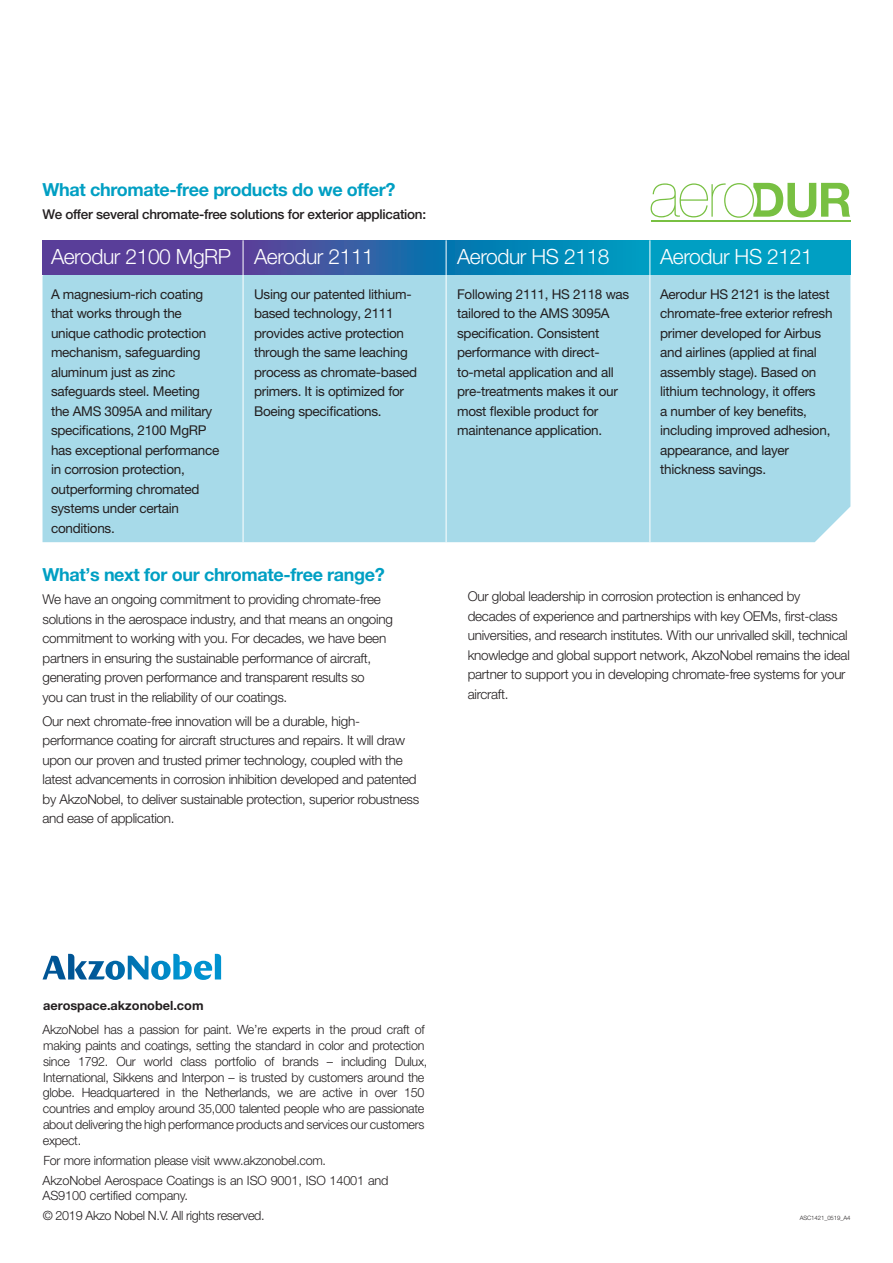
<style>
.page{position:relative;width:893px;height:1263px;background:#fff}
.page>*{position:absolute;margin:0;border:0;box-sizing:border-box;transform-origin:0 0}
.t1{font:300 21px "Helvetica Neue LT Pro";letter-spacing:-.02em;color:#fff}
.t2{font:700 18px "Helvetica Neue LT Pro";letter-spacing:-.02em;color:#009fc3}
.t3{font:300 13.5px/19.5px "Helvetica Neue LT Pro";letter-spacing:-.02em;color:#231f20}
.t4{font:13.5px/19.5px "Helvetica Neue LT Pro";letter-spacing:-.02em;color:#231f20}
.t5{font:500 13.5px "Helvetica Neue LT Pro";letter-spacing:-.02em;color:#231f20}
.t6{font:300 12.75px/15.8px "Helvetica Neue LT Pro";letter-spacing:-.02em;color:#231f20}
.t7{font:700 12.75px "Helvetica Neue LT Pro";color:#231f20}
.t8{font:300 6px "Helvetica Neue LT Pro";letter-spacing:-.01em;color:#231f20}
</style>
<div class="page">
<div style="left:43px;top:274px;width:807px;height:268px;background:#a7dae9"></div>
<svg style="left:43px;top:954px;width:178px;height:26px"></svg>
<svg style="left:651px;top:183px;width:199px;height:35px"></svg>
<hr style="left:651px;top:220px;width:199px;height:2px;background:#78c042">
<svg style="left:43px;top:240px;width:807px;height:34px;background:#2370ad"></svg>
<hr style="left:243px;top:240px;width:1px;height:302px;background:#fff">
<hr style="left:446px;top:240px;width:1px;height:302px;background:#fff">
<hr style="left:649px;top:240px;width:1px;height:302px;background:#fff">
<h2 class="t2" style="left:43px;top:178px;width:354px">What chromate-free products do we offer?</h2>
<p class="t5" style="left:43px;top:207px;width:385px">We offer several chromate-free solutions for exterior application:</p>
<h1 class="t1" style="left:51px;top:243px;width:324px">Aerodur 2100 MgRP Aerodur 2111</h1>
<h1 class="t1" style="left:457px;top:243px;width:154px">Aerodur HS 2118</h1>
<h1 class="t1" style="left:660px;top:243px;width:154px">Aerodur HS 2121</h1>
<p class="t4" style="left:51px;top:284px;width:170px">A magnesium-rich coating that works through the unique cathodic protection mechanism, safeguarding aluminum just as zinc safeguards steel. Meeting the AMS 3095A and military specifications, 2100 MgRP has exceptional performance in corrosion protection, outperforming chromated systems under certain conditions.</p>
<p class="t4" style="left:254px;top:284px;width:165px">Using our patented lithium&shy;based technology, 2111 provides active protection through the same leaching process as chromate-based primers. It is optimized for<br>Boeing specifications.</p>
<p class="t4" style="left:457px;top:284px;width:174px">Following 2111, HS 2118 was tailored to the AMS 3095A specification. Consistent performance with direct&shy;to-metal application and all pre-treatments makes it our most flexible product for maintenance application.</p>
<p class="t4" style="left:660px;top:284px;width:174px">Aerodur HS 2121 is the latest chromate-free exterior refresh primer developed for Airbus and airlines (applied at final assembly stage). Based on lithium technology, it offers<br>a number of key benefits, including improved adhesion, appearance, and layer thickness savings.</p>
<h2 class="t2" style="left:43px;top:563px;width:344px">What’s next for our chromate-free range?</h2>
<p class="t3" style="left:43px;top:589px;width:352px">We have an ongoing commitment to providing chromate-free solutions in the aerospace industry, and that means an ongoing commitment to working with you. For decades, we have been partners in ensuring the sustainable performance of aircraft, generating proven performance and transparent results so<br>you can trust in the reliability of our coatings.</p>
<p class="t3" style="left:43px;top:711px;width:378px">Our next chromate-free innovation will be a durable, high&shy;performance coating for aircraft structures and repairs. It will draw upon our proven and trusted primer technology, coupled with the latest advancements in corrosion inhibition developed and patented by AkzoNobel, to deliver sustainable protection, superior robustness and ease of application.</p>
<p class="t3" style="left:468px;top:586px;width:384px">Our global leadership in corrosion protection is enhanced by decades of experience and partnerships with key OEMs, first-class universities, and research institutes. With our unrivalled skill, technical knowledge and global support network, AkzoNobel remains the ideal partner to support you in developing chromate-free systems for your aircraft.</p>
<p class="t7" style="left:43px;top:998px;width:162px">aerospace.akzonobel.com</p>
<p class="t6" style="left:42px;top:1022px;width:386px">AkzoNobel has a passion for paint. We’re experts in the proud craft of making paints and coatings, setting the standard in color and protection since 1792. Our world class portfolio of brands – including Dulux, International, Sikkens and Interpon – is trusted by customers around the globe. Headquartered in the Netherlands, we are active in over 150 countries and employ around 35,000 talented people who are passionate about delivering the high performance products and services our customers expect.</p>
<p class="t6" style="left:42px;top:1150px;width:348px;line-height:20.1px">For more information please visit www.akzonobel.com.<br>AkzoNobel Aerospace Coatings is an ISO 9001, ISO 14001 and</p>
<p class="t6" style="left:42px;top:1186px;width:224px;line-height:20px">AS9100 certified company.<br>© 2019 Akzo Nobel N.V. All rights reserved.</p>
<p class="t8" style="left:800px;top:1215px;width:52px">ASC1421_0519_A4</p>
</div>
